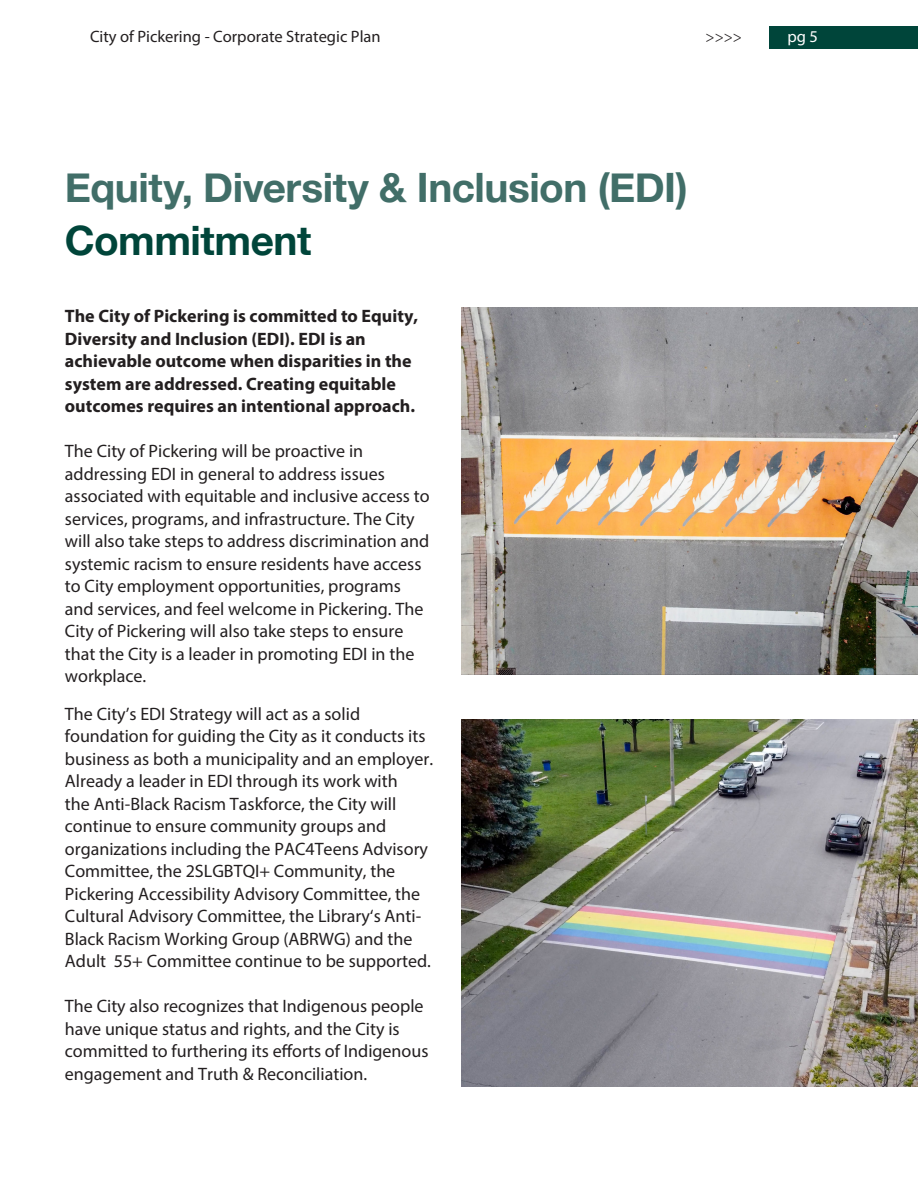
<style>
.page{position:relative;width:918px;height:1188px;background:#fff}
.page>*{position:absolute;margin:0;border:0;box-sizing:border-box;transform-origin:0 0}
.Headline_27_31_Left{font:700 40.5px/52.5px "Helvetica Neue";letter-spacing:-.01em;color:#416e68}
.Copy_Text_08_14_Full_Length{font:18px/22.5px "Myriad Pro";color:#231f20}
.Copy_Text_08_14_Full_Length-2{font:700 18px/22.5px "Myriad Pro";color:#231f20}
.t1{font:16.5px "Myriad Pro";color:#231f20}
.t2{font:16.5px "Minion Pro";color:#231f20}
.t3{font:16.5px "Myriad Pro";color:#fff}
.s1{color:#00453a}
</style>
<div class="page">
<img style="left:461px;top:307px;width:457px;height:368px">
<img style="left:461px;top:719px;width:457px;height:367px">
<div style="left:769px;top:26px;width:149px;height:23px;background:#00453a"></div>
<p class="t1" style="left:90px;top:27px;width:292px">City of Pickering - Corporate Strategic Plan</p>
<p class="t2" style="left:706px;top:26px;width:38px">&gt;&gt;&gt;&gt;</p>
<p class="t3" style="left:787px;top:27px;width:32px">pg 5</p>
<p class="Headline_27_31_Left" style="left:65px;top:163px;width:624px">Equity, Diversity &amp; Inclusion (EDI)<br><span class="s1">Commitment</span></p>
<p class="Copy_Text_08_14_Full_Length-2" style="left:65px;top:305px;width:355px">The City of Pickering is committed to Equity, Diversity and Inclusion (EDI). EDI is an achievable outcome when disparities in the system are addressed. Creating equitable outcomes requires an intentional approach.</p>
<p class="Copy_Text_08_14_Full_Length" style="left:65px;top:440px;width:366px">The City of Pickering will be proactive in addressing EDI in general to address issues associated with equitable and inclusive access to services, programs, and infrastructure. The City will also take steps to address discrimination and systemic racism to ensure residents have access to City employment opportunities, programs and services, and feel welcome in Pickering. The City of Pickering will also take steps to ensure that the City is a leader in promoting EDI in the workplace.</p>
<p class="Copy_Text_08_14_Full_Length" style="left:65px;top:702px;width:370px">The City’s EDI Strategy will act as a solid foundation for guiding the City as it conducts its business as both a municipality and an employer.<br>Already a leader in EDI through its work with<br>the Anti-Black Racism Taskforce, the City will continue to ensure community groups and organizations including the PAC4Teens Advisory Committee, the 2SLGBTQI+ Community, the Pickering Accessibility Advisory Committee, the Cultural Advisory Committee, the Library‘s Anti-Black Racism Working Group (ABRWG) and the Adult 55+ Committee continue to be supported.</p>
<p class="Copy_Text_08_14_Full_Length" style="left:65px;top:995px;width:365px">The City also recognizes that Indigenous people have unique status and rights, and the City is committed to furthering its efforts of Indigenous engagement and Truth &amp; Reconciliation.</p>
</div>
